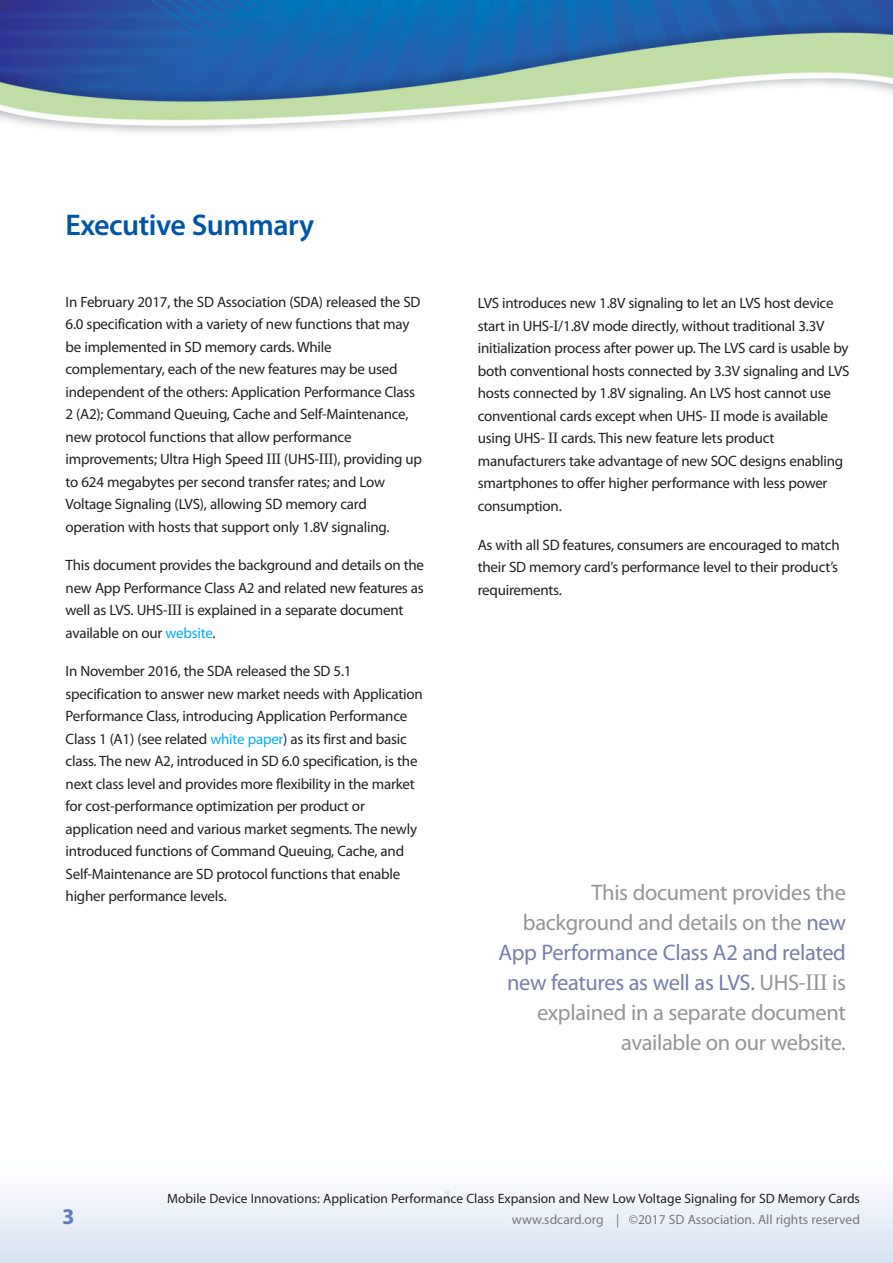
<style>
.page{position:relative;width:893px;height:1263px;background:#fff}
.page>*{position:absolute;margin:0;border:0;box-sizing:border-box;transform-origin:0 0}
.t1{font:600 30px "Myriad Pro";letter-spacing:-.015em;color:#0155a5}
.t2{font:22.5px/30px "Myriad Pro";letter-spacing:-.015em;color:#939598;text-align:right}
.t3{font:700 22.5px "Myriad Pro";color:#627dbd}
.t4{font:15px/22.5px "Myriad Pro";letter-spacing:-.015em;color:#231f20}
.t5{font:13.5px "Myriad Pro";color:#231f20}
.t6{font:13.5px "Myriad Pro";color:#76787b}
.s1{font-family:"Palatino"}
.s2{color:#00aeef}
.s3{color:#767fab}
</style>
<div class="page">
<img style="left:0;top:0;width:893px;height:1263px">
<h1 class="t1" style="left:66px;top:214px;width:250px">Executive Summary</h1>
<p class="t4" style="left:66px;top:291px;width:358px">In February 2017, the SD Association (SDA) released the SD 6.0 specification with a variety of new functions that may be implemented in SD memory cards. While complementary, each of the new features may be used independent of the others: Application Performance Class 2 (A2); Command Queuing, Cache and Self-Maintenance, new protocol functions that allow performance improvements; Ultra High Speed <span class="s1">III</span> (UHS-<span class="s1">III</span>), providing up to 624 megabytes per second transfer rates; and Low Voltage Signaling (LVS), allowing SD memory card operation with hosts that support only 1.8V signaling.</p>
<p class="t4" style="left:66px;top:555px;width:360px">This document provides the background and details on the new App Performance Class A2 and related new features as well as LVS. UHS-<span class="s1">III</span> is explained in a separate document available on our <span class="s2">website</span>.</p>
<p class="t4" style="left:66px;top:661px;width:359px">In November 2016, the SDA released the SD 5.1 specification to answer new market needs with Application Performance Class, introducing Application Performance Class 1 (A1) (see related <span class="s2">white paper</span>) as its first and basic class. The new A2, introduced in SD 6.0 specification, is the next class level and provides more flexibility in the market for cost-performance optimization per product or application need and various market segments. The newly introduced functions of Command Queuing, Cache, and Self-Maintenance are SD protocol functions that enable higher performance levels.</p>
<p class="t4" style="left:478px;top:293px;width:373px">LVS introduces new 1.8V signaling to let an LVS host device start in UHS-<span class="s1">I</span>/1.8V mode directly, without traditional 3.3V initialization process after power up. The LVS card is usable by both conventional hosts connected by 3.3V signaling and LVS hosts connected by 1.8V signaling. An LVS host cannot use conventional cards except when UHS- <span class="s1">II</span> mode is available using UHS- <span class="s1">II</span> cards. This new feature lets product manufacturers take advantage of new SOC designs enabling smartphones to offer higher performance with less power consumption.</p>
<p class="t4" style="left:478px;top:534px;width:363px;text-align:justify">As with all SD features, consumers are encouraged to match their SD memory card’s performance level to their product’s requirements.</p>
<h2 class="t2" style="left:498px;top:879px;width:349px">This document provides the background and details on the <span class="s3">new<br>App Performance Class A2 and related new features as well as LVS.</span> UHS-<span class="s1">III</span> is explained in a separate document available on our website.</h2>
<h2 class="t3" style="left:62px;top:1208px;width:14px">3</h2>
<p class="t5" style="left:167px;top:1193px;width:694px">Mobile Device Innovations: Application Performance Class Expansion and New Low Voltage Signaling for SD Memory Cards</p>
<p class="t6" style="left:512px;top:1214px;width:350px">www.sdcard.org | ©2017 SD Association. All rights reserved</p>
</div>
